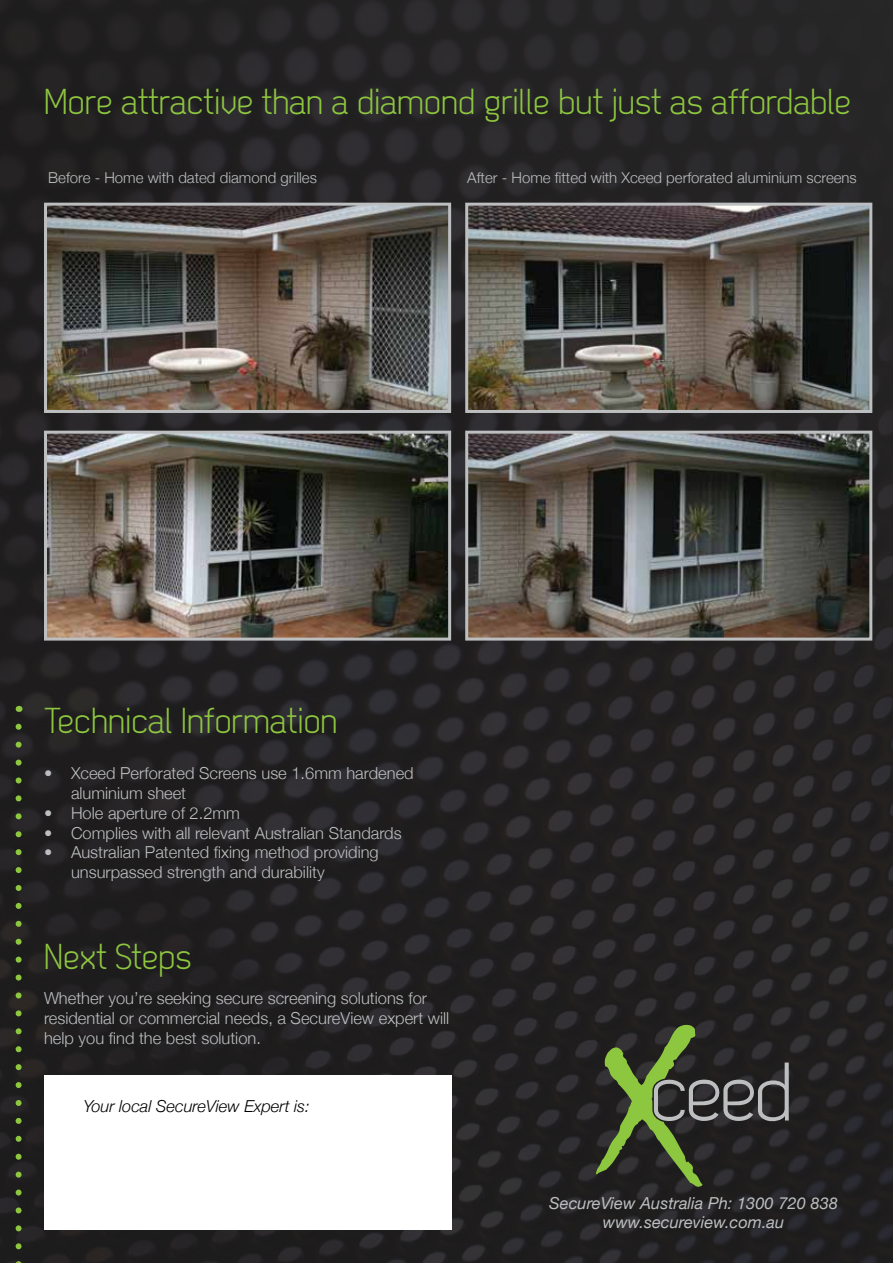
<style>
.page{position:relative;width:893px;height:1263px;background:#fff}
.page>*{position:absolute;margin:0;border:0;box-sizing:border-box;transform-origin:0 0}
.t1{font:36px "Dekar";color:#8dc63f}
.t2{font:300 16.5px/19.8px "Helvetica Neue";color:#bcbec0}
.t3{font:italic 16.5px/19.8px "Helvetica Neue";color:#bcbec0;text-align:center}
.t4{font:italic 300 16.5px "Helvetica Neue";color:#000}
.t5{font:300 15px "Helvetica Neue";color:#bcbec0}
</style>
<div class="page">
<img style="left:0;top:0;width:893px;height:1263px">
<img style="left:48px;top:207px;width:399px;height:202px">
<div style="left:44px;top:203px;width:407px;height:210px;border:3px solid #bcbec0"></div>
<img style="left:48px;top:435px;width:399px;height:202px">
<div style="left:44px;top:431px;width:407px;height:210px;border:3px solid #bcbec0"></div>
<img style="left:469px;top:207px;width:399px;height:202px">
<div style="left:465px;top:203px;width:407px;height:210px;border:3px solid #bcbec0"></div>
<img style="left:469px;top:435px;width:399px;height:202px">
<div style="left:465px;top:431px;width:407px;height:210px;border:3px solid #bcbec0"></div>
<svg style="left:16px;top:727px;width:6px;height:536px;background:#3b4827"></svg>
<div style="left:44px;top:1076px;width:407px;height:154px;background:#fff"></div>
<svg style="left:596px;top:1025px;width:193px;height:162px;background:#3b4230"></svg>
<h1 class="t1" style="left:44px;top:84px;width:809px">More attractive than a diamond grille but just as affordable</h1>
<p class="t5" style="left:48px;top:168px;width:270px">Before - Home with dated diamond grilles</p>
<p class="t5" style="left:467px;top:168px;width:391px">After - Home fitted with Xceed perforated aluminium screens</p>
<h1 class="t1" style="left:44px;top:703px;width:295px">Technical Information</h1>
<p class="t2" style="left:71px;top:763px;width:344px;text-indent:-27px">• Xceed Perforated Screens use 1.6mm hardened aluminium sheet</p>
<p class="t2" style="left:44px;top:803px;width:198px">• Hole aperture of 2.2mm</p>
<p class="t2" style="left:44px;top:822px;width:359px">• Complies with all relevant Australian Standards</p>
<p class="t2" style="left:71px;top:842px;width:309px;text-indent:-27px">• Australian Patented fixing method providing unsurpassed strength and durability</p>
<h1 class="t1" style="left:44px;top:938px;width:149px">Next Steps</h1>
<p class="t2" style="left:44px;top:988px;width:407px">Whether you’re seeking secure screening solutions for residential or commercial needs, a SecureView expert will help you find the best solution.</p>
<p class="t4" style="left:83px;top:1096px;width:228px">Your local SecureView Expert is:</p>
<p class="t3" style="left:549px;top:1192px;width:290px">SecureView Australia Ph: 1300 720 838 www.secureview.com.au</p>
</div>
